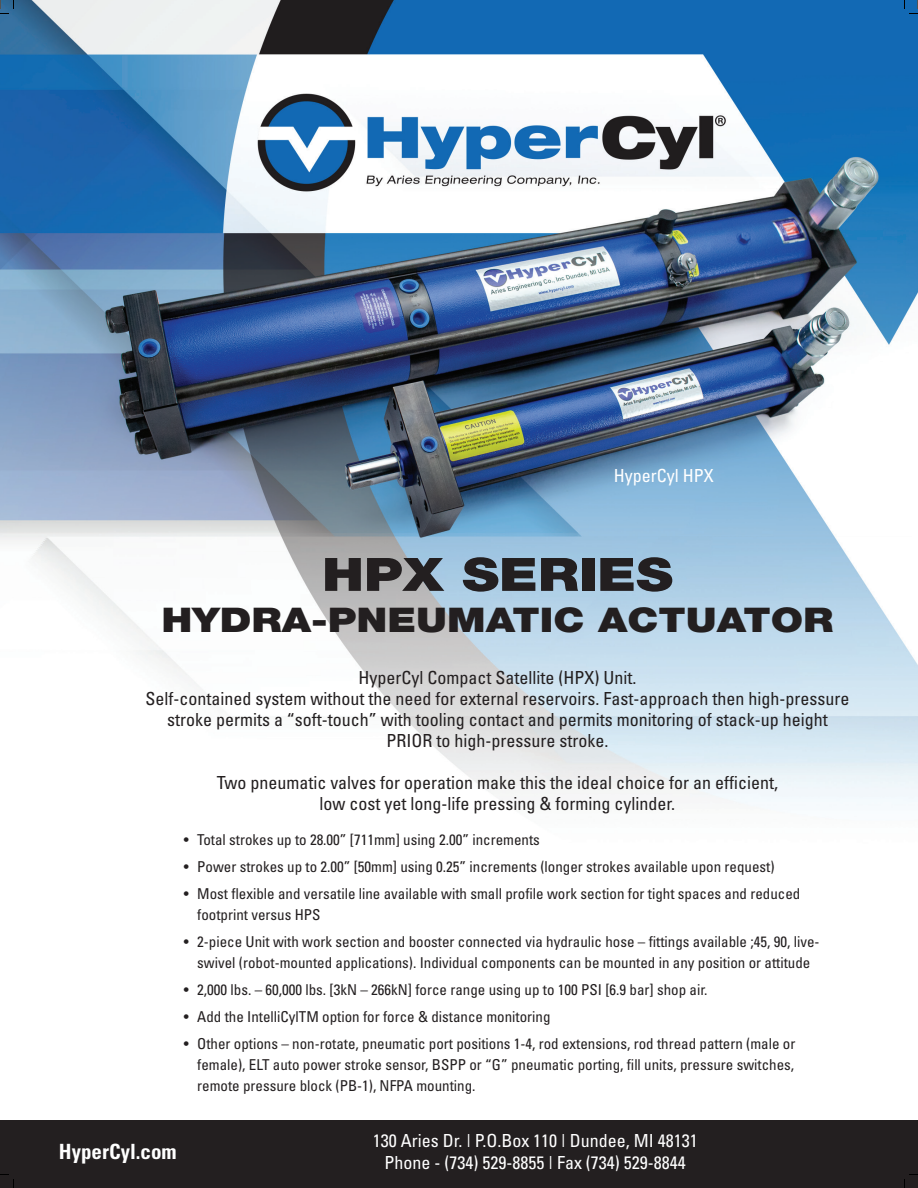
<style>
.page{position:relative;width:918px;height:1188px;background:#fff}
.page>*{position:absolute;margin:0;border:0;box-sizing:border-box;transform-origin:0 0}
.t1{font:900 46.05px "Helvetica Neue";color:#231f20;scale:1.2 1}
.t2{font:900 34.05px "Helvetica Neue";color:#231f20;scale:1.2 1}
.t3{font:700 condensed 21px "Univers";color:#fff}
.t4{font:condensed 18px/21px "Univers";color:#231f20;text-align:center}
.t5{font:condensed 18px/21.6px "Univers";color:#fff;text-align:center}
.t6{font:condensed 15px/21px "Univers";color:#231f20}
</style>
<div class="page">
<img style="left:0;top:0;width:918px;height:806px">
<div style="left:0;top:1120px;width:918px;height:68px;background:#231f20"></div>
<svg style="left:0;top:1174px;width:14px;height:14px"></svg>
<svg style="left:904px;top:1174px;width:14px;height:14px"></svg>
<svg style="left:0;top:0;width:255px;height:14px"></svg>
<div style="left:663px;top:0;width:255px;height:14px;background:#1269b4"></div>
<p class="t5" style="left:614px;top:465px;width:101px">HyperCyl HPX</p>
<h1 class="t1" style="left:322px;top:547px;width:294px">HPX SERIES</h1>
<h2 class="t2" style="left:161px;top:599px;width:562px">HYDRA-PNEUMATIC ACTUATOR</h2>
<p class="t4" style="left:146px;top:667px;width:705px">HyperCyl Compact Satellite (HPX) Unit.<br>Self-contained system without the need for external reservoirs. Fast-approach then high-pressure stroke permits a “soft-touch” with tooling contact and permits monitoring of stack-up height PRIOR to high-pressure stroke.</p>
<p class="t4" style="left:217px;top:772px;width:563px">Two pneumatic valves for operation make this the ideal choice for an efficient, low cost yet long-life pressing &amp; forming cylinder.</p>
<p class="t6" style="left:184px;top:829px;width:358px">• Total strokes up to 28.00” [711mm] using 2.00” increments</p>
<p class="t6" style="left:184px;top:856px;width:592px">• Power strokes up to 2.00” [50mm] using 0.25” increments (longer strokes available upon request)</p>
<p class="t6" style="left:197px;top:883px;width:605px;text-indent:-14px">• Most flexible and versatile line available with small profile work section for tight spaces and reduced footprint versus HPS</p>
<p class="t6" style="left:184px;top:931px;width:637px;text-align:center">• 2-piece Unit with work section and booster connected via hydraulic hose – fittings available ;45, 90, live&shy;swivel (robot-mounted applications). Individual components can be mounted in any position or attitude</p>
<p class="t6" style="left:184px;top:979px;width:525px">• 2,000 lbs. – 60,000 lbs. [3kN – 266kN] force range using up to 100 PSI [6.9 bar] shop air.</p>
<p class="t6" style="left:184px;top:1006px;width:368px">• Add the IntelliCylTM option for force &amp; distance monitoring</p>
<p class="t6" style="left:197px;top:1033px;width:600px;text-align:justify;text-indent:-14px">• Other options – non-rotate, pneumatic port positions 1-4, rod extensions, rod thread pattern (male or female), ELT auto power stroke sensor, BSPP or “G” pneumatic porting, fill units, pressure switches, remote pressure block (PB-1), NFPA mounting.</p>
<h3 class="t3" style="left:59px;top:1138px;width:119px">HyperCyl.com</h3>
<p class="t5" style="left:373px;top:1130px;width:326px">130 Aries Dr. | P.O.Box 110 | Dundee, MI 48131<br>Phone - (734) 529-8855 | Fax (734) 529-8844</p>
</div>
